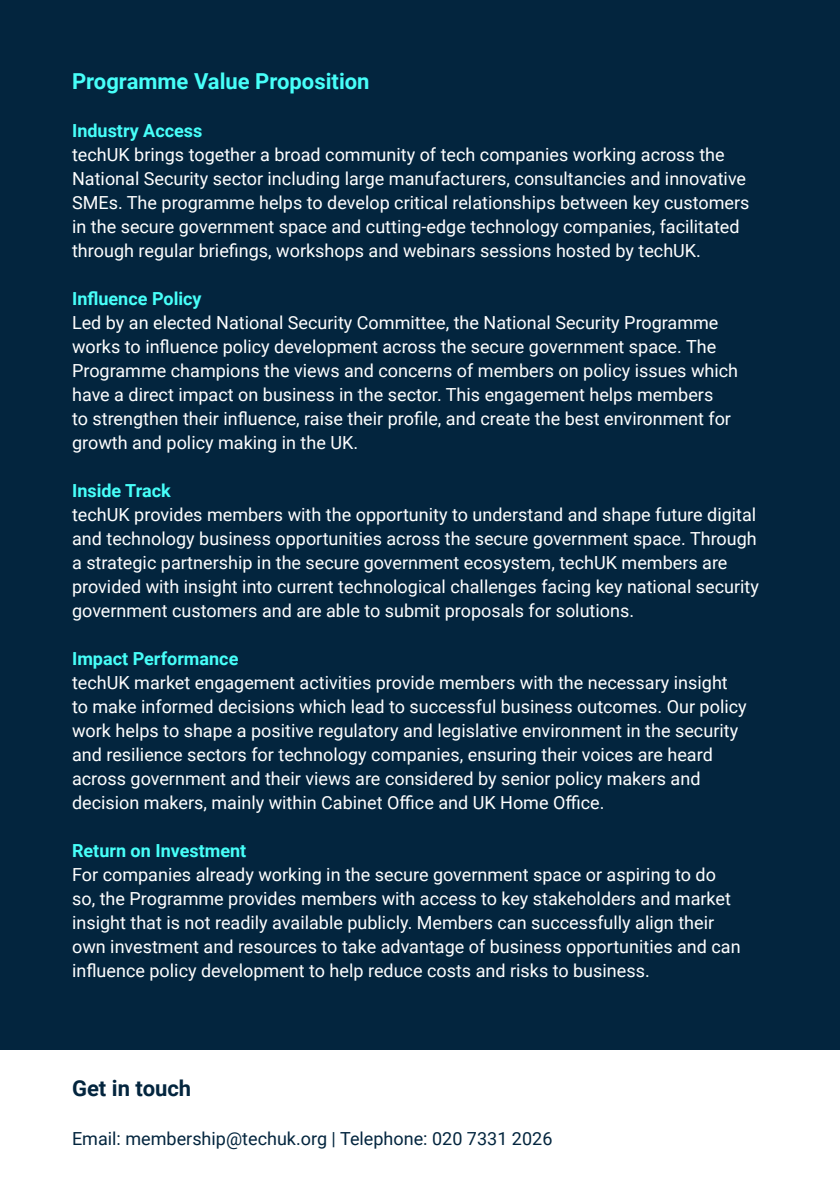
<style>
.page{position:relative;width:840px;height:1191px;background:#fff}
.page>*{position:absolute;margin:0;border:0;box-sizing:border-box;transform-origin:0 0}
.t1{font:700 22px "Roboto";color:#47fff9}
.t2{font:700 22px "Roboto";color:#03253e}
.t3{font:18px/24px "Roboto";color:#fff}
.t4{font:700 18px "Roboto";color:#47fff9}
.t5{font:18px "Roboto";color:#03253e}
</style>
<div class="page">
<div style="left:0;top:0;width:839px;height:1049px;background:#03253e"></div>
<p class="t1" style="left:72px;top:65px;width:299px">Programme Value Proposition</p>
<p class="t4" style="left:72px;top:117px;width:132px">Industry Access</p>
<p class="t3" style="left:72px;top:141px;width:678px">techUK brings together a broad community of tech companies working across the National Security sector including large manufacturers, consultancies and innovative SMEs. The programme helps to develop critical relationships between key customers in the secure government space and cutting-edge technology companies, facilitated through regular briefings, workshops and webinars sessions hosted by techUK.</p>
<p class="t4" style="left:72px;top:285px;width:131px">Influence Policy</p>
<p class="t3" style="left:72px;top:309px;width:667px">Led by an elected National Security Committee, the National Security Programme works to influence policy development across the secure government space. The Programme champions the views and concerns of members on policy issues which have a direct impact on business in the sector. This engagement helps members<br>to strengthen their influence, raise their profile, and create the best environment for growth and policy making in the UK.</p>
<p class="t4" style="left:72px;top:477px;width:100px">Inside Track</p>
<p class="t3" style="left:72px;top:501px;width:688px">techUK provides members with the opportunity to understand and shape future digital and technology business opportunities across the secure government space. Through a strategic partnership in the secure government ecosystem, techUK members are provided with insight into current technological challenges facing key national security government customers and are able to submit proposals for solutions.</p>
<p class="t4" style="left:72px;top:645px;width:168px">Impact Performance</p>
<p class="t3" style="left:72px;top:669px;width:675px">techUK market engagement activities provide members with the necessary insight to make informed decisions which lead to successful business outcomes. Our policy work helps to shape a positive regulatory and legislative environment in the security and resilience sectors for technology companies, ensuring their voices are heard across government and their views are considered by senior policy makers and decision makers, mainly within Cabinet Office and UK Home Office.</p>
<p class="t4" style="left:72px;top:837px;width:176px">Return on Investment</p>
<p class="t3" style="left:72px;top:861px;width:669px">For companies already working in the secure government space or aspiring to do so, the Programme provides members with access to key stakeholders and market insight that is not readily available publicly. Members can successfully align their own investment and resources to take advantage of business opportunities and can influence policy development to help reduce costs and risks to business.</p>
<p class="t2" style="left:72px;top:1073px;width:121px">Get in touch</p>
<p class="t5" style="left:72px;top:1125px;width:481px">Email: membership@techuk.org | Telephone: 020 7331 2026</p>
</div>
